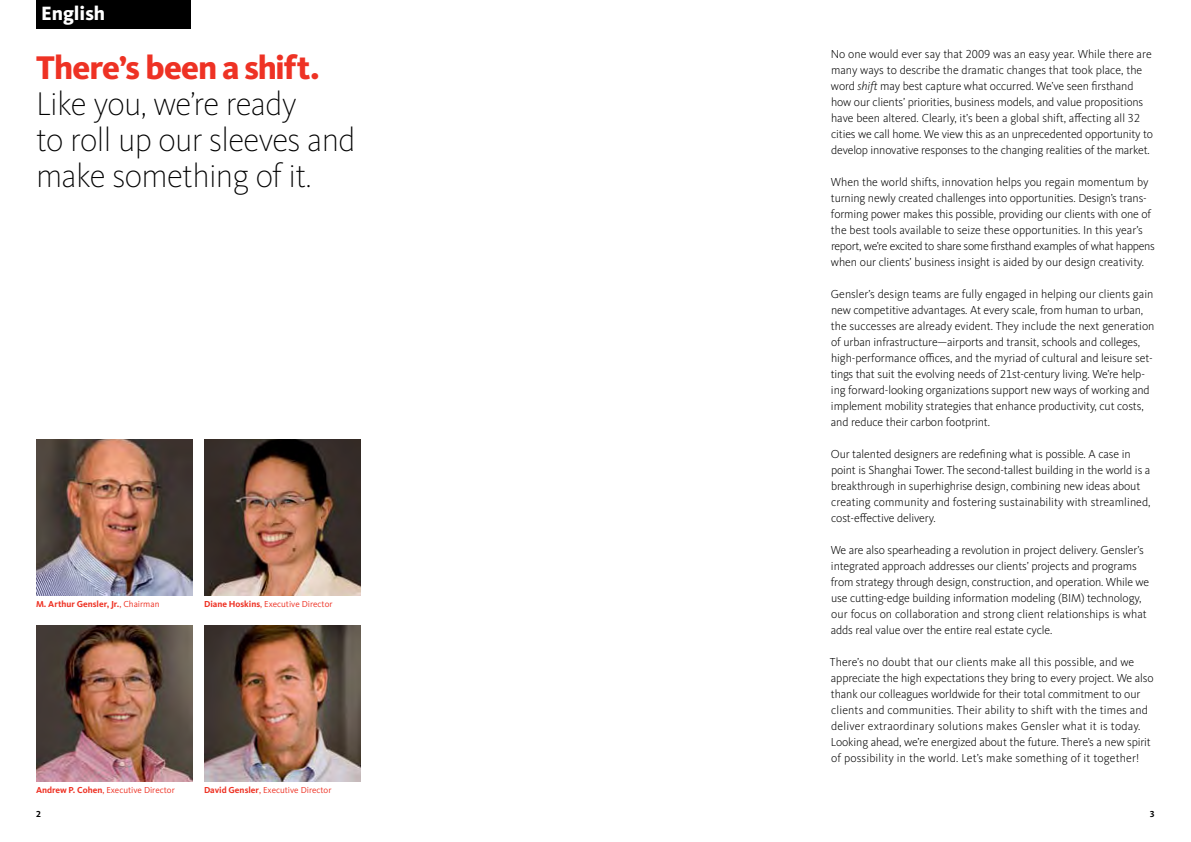
<style>
.page{position:relative;width:1191px;height:842px;background:#fff}
.page>*{position:absolute;margin:0;border:0;box-sizing:border-box;transform-origin:0 0}
.t1{font:200 34px/36px "Kievit OT";letter-spacing:-.02em;color:#000}
.t2{font:800 34px "Kievit OT";letter-spacing:-.03em;color:#ee3224}
.t3{font:800 20px "Kievit OT";color:#fff}
.t4{font:300 12px/16px "Kievit OT";letter-spacing:-.01em;color:#000}
.t5{font:9px "Kievit OT";color:#ee3224}
.t6{font:700 9px "Kievit OT";color:#ee3224}
.t7{font:700 9px "Kievit OT";color:#000}
.s1{font-weight:400}
.s2{font-weight:700}
.s3{font-family:"Kievit OT Light";font-weight:400;font-style:italic}
</style>
<div class="page">
<img style="left:36px;top:439px;width:156px;height:156px">
<img style="left:204px;top:439px;width:156px;height:156px">
<img style="left:36px;top:625px;width:156px;height:156px">
<img style="left:204px;top:625px;width:156px;height:156px">
<div style="left:36px;top:0;width:155px;height:28px;background:#000"></div>
<h2 class="t3" style="left:41px;top:2px;width:65px">English</h2>
<h1 class="t2" style="left:36px;top:47px;width:286px">There’s been a shift.</h1>
<h1 class="t1" style="left:36px;top:86px;width:321px">Like you, we’re ready<br>to roll up our sleeves and make something of it.</h1>
<p class="t6" style="left:36px;top:599px;width:125px">M. Arthur Gensler, Jr.<span class="s1">, Chairman</span></p>
<p class="t5" style="left:204px;top:599px;width:130px"><span class="s2">Diane Hoskins</span>, Executive Director</p>
<p class="t5" style="left:36px;top:785px;width:140px"><span class="s2">Andrew P. Cohen</span>, Executive Director</p>
<p class="t5" style="left:204px;top:785px;width:129px"><span class="s2">David Gensler</span>, Executive Director</p>
<p class="t4" style="left:831px;top:47px;width:324px">No one would ever say that 2009 was an easy year. While there are many ways to describe the dramatic changes that took place, the word <span class="s3">shift</span> may best capture what occurred. We’ve seen firsthand how our clients’ priorities, business models, and value propositions have been altered. Clearly, it’s been a global shift, affecting all 32 cities we call home. We view this as an unprecedented opportunity to develop innovative responses to the changing realities of the market.</p>
<p class="t4" style="left:830px;top:175px;width:325px">When the world shifts, innovation helps you regain momentum by turning newly created challenges into opportunities. Design’s trans&shy;forming power makes this possible, providing our clients with one of the best tools available to seize these opportunities. In this year’s report, we’re excited to share some firsthand examples of what happens when our clients’ business insight is aided by our design creativity.</p>
<p class="t4" style="left:831px;top:287px;width:325px">Gensler’s design teams are fully engaged in helping our clients gain new competitive advantages. At every scale, from human to urban, the successes are already evident. They include the next generation of urban infrastructure—airports and transit, schools and colleges, high-performance offices, and the myriad of cultural and leisure set&shy;tings that suit the evolving needs of 21st-century living. We’re help&shy;ing forward-looking organizations support new ways of working and implement mobility strategies that enhance productivity, cut costs, and reduce their carbon footprint.</p>
<p class="t4" style="left:831px;top:447px;width:321px">Our talented designers are redefining what is possible. A case in point is Shanghai Tower. The second-tallest building in the world is a breakthrough in superhighrise design, combining new ideas about creating community and fostering sustainability with streamlined, cost-effective delivery.</p>
<p class="t4" style="left:830px;top:543px;width:320px">We are also spearheading a revolution in project delivery. Gensler’s integrated approach addresses our clients’ projects and programs from strategy through design, construction, and operation. While we use cutting-edge building information modeling (BIM) technology, our focus on collaboration and strong client relationships is what adds real value over the entire real estate cycle.</p>
<p class="t4" style="left:830px;top:655px;width:325px">There’s no doubt that our clients make all this possible, and we appreciate the high expectations they bring to every project. We also thank our colleagues worldwide for their total commitment to our clients and communities. Their ability to shift with the times and deliver extraordinary solutions makes Gensler what it is today.<br>Looking ahead, we’re energized about the future. There’s a new spirit of possibility in the world. Let’s make something of it together!</p>
<p class="t7" style="left:36px;top:809px;width:7px">2</p>
<p class="t7" style="left:1150px;top:809px;width:7px">3</p>
</div>
